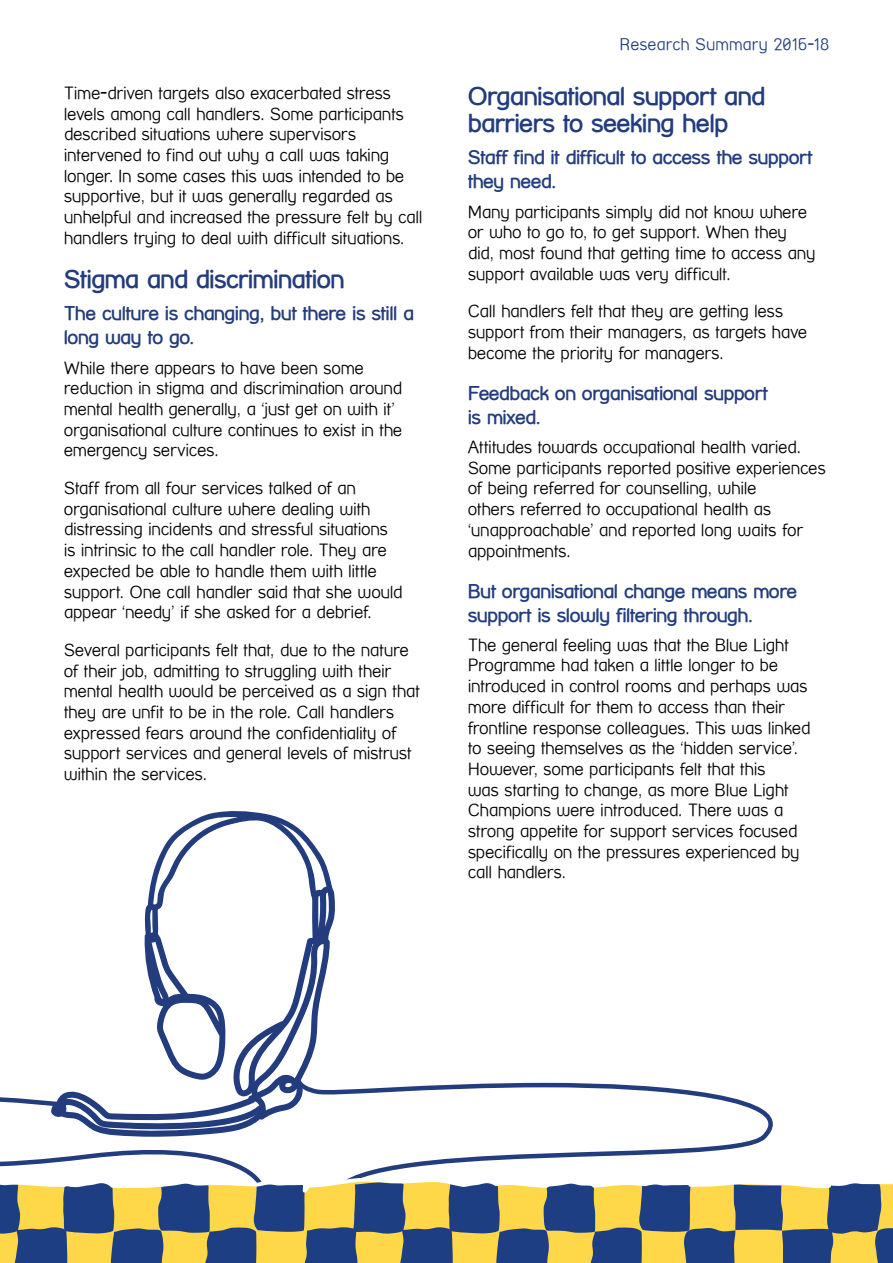
<style>
.page{position:relative;width:893px;height:1263px;background:#fff}
.page>*{position:absolute;margin:0;border:0;box-sizing:border-box;transform-origin:0 0}
.t1{font:700 25.5px/27px "Street Corner";letter-spacing:-.025em;color:#223c7e}
.t2{font:700 19.5px/24px "Street Corner";letter-spacing:-.025em;color:#223c7e}
.t3{font:100 17.25px/20.7px "Street Corner";letter-spacing:-.025em;color:#000}
.t4{font:100 16.5px "Street Corner";color:#223c7e}
</style>
<div class="page">
<svg style="left:0;top:811px;width:773px;height:365px"></svg>
<svg style="left:0;top:1176px;width:893px;height:87px;background:#949378"></svg>
<p class="t3" style="left:64px;top:82px;width:360px">Time-driven targets also exacerbated stress levels among call handlers. Some participants described situations where supervisors intervened to find out why a call was taking longer. In some cases this was intended to be supportive, but it was generally regarded as unhelpful and increased the pressure felt by call handlers trying to deal with difficult situations.</p>
<h1 class="t1" style="left:64px;top:265px;width:282px">Stigma and discrimination</h1>
<p class="t2" style="left:64px;top:301px;width:352px">The culture is changing, but there is still a long way to go.</p>
<p class="t3" style="left:64px;top:357px;width:340px">While there appears to have been some reduction in stigma and discrimination around mental health generally, a ‘just get on with it’ organisational culture continues to exist in the emergency services.</p>
<p class="t3" style="left:64px;top:478px;width:340px">Staff from all four services talked of an organisational culture where dealing with distressing incidents and stressful situations is intrinsic to the call handler role. They are expected be able to handle them with little support. One call handler said that she would appear ‘needy’ if she asked for a debrief.</p>
<p class="t3" style="left:64px;top:639px;width:358px">Several participants felt that, due to the nature of their job, admitting to struggling with their mental health would be perceived as a sign that they are unfit to be in the role. Call handlers expressed fears around the confidentiality of support services and general levels of mistrust within the services.</p>
<p class="t4" style="left:619px;top:35px;width:211px">Research Summary 2016-18</p>
<h1 class="t1" style="left:468px;top:82px;width:299px">Organisational support and barriers to seeking help</h1>
<p class="t2" style="left:468px;top:145px;width:346px">Staff find it difficult to access the support they need.</p>
<p class="t3" style="left:468px;top:201px;width:349px">Many participants simply did not know where or who to go to, to get support. When they did, most found that getting time to access any support available was very difficult.</p>
<p class="t3" style="left:468px;top:301px;width:341px">Call handlers felt that they are getting less support from their managers, as targets have become the priority for managers.</p>
<p class="t2" style="left:468px;top:381px;width:302px">Feedback on organisational support is mixed.</p>
<p class="t3" style="left:468px;top:437px;width:360px">Attitudes towards occupational health varied.<br>Some participants reported positive experiences of being referred for counselling, while<br>others referred to occupational health as ‘unapproachable’ and reported long waits for appointments.</p>
<p class="t2" style="left:468px;top:579px;width:331px">But organisational change means more support is slowly filtering through.</p>
<p class="t3" style="left:468px;top:634px;width:344px">The general feeling was that the Blue Light Programme had taken a little longer to be introduced in control rooms and perhaps was more difficult for them to access than their frontline response colleagues. This was linked to seeing themselves as the ‘hidden service’.<br>However, some participants felt that this<br>was starting to change, as more Blue Light Champions were introduced. There was a strong appetite for support services focused specifically on the pressures experienced by call handlers.</p>
</div>
